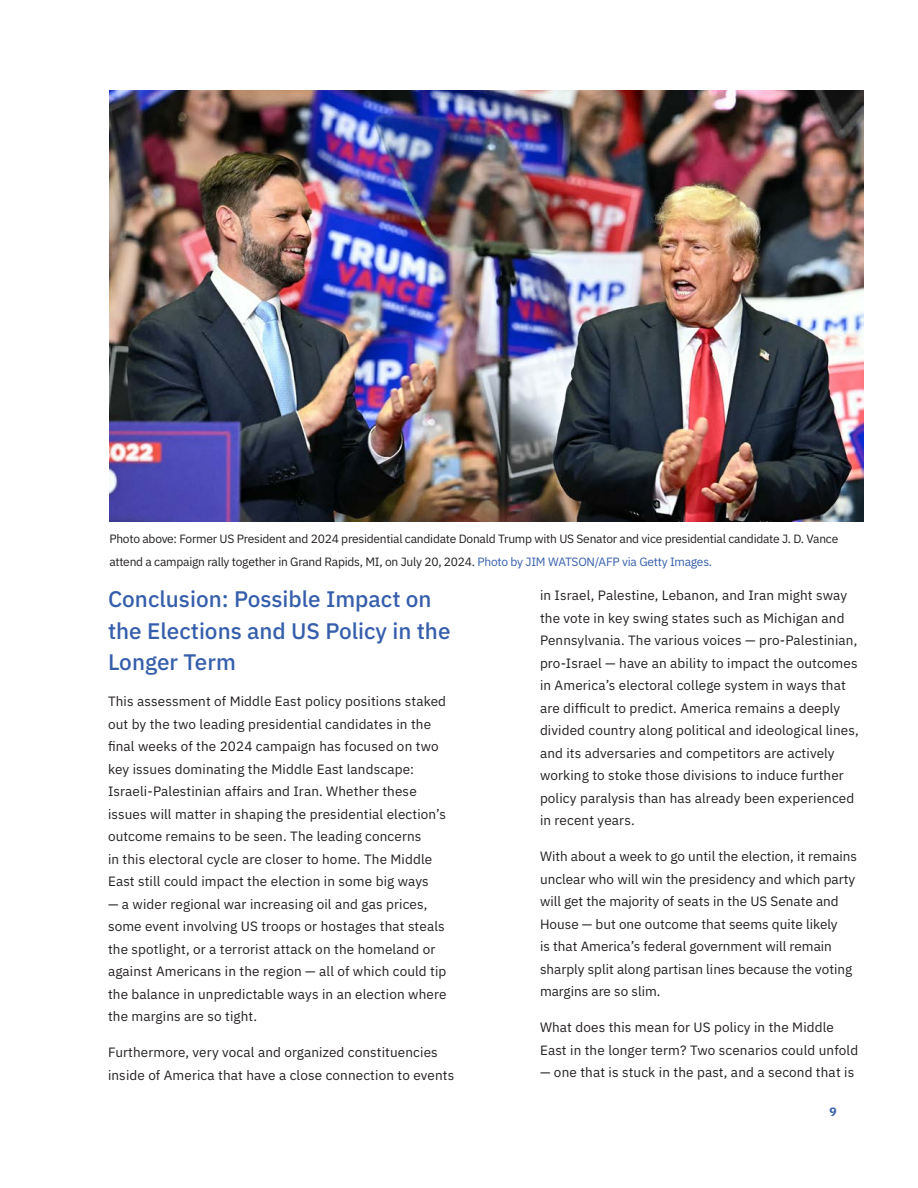
<style>
.page{position:relative;width:918px;height:1188px;background:#fff}
.page>*{position:absolute;margin:0;border:0;box-sizing:border-box;transform-origin:0 0}
.Subhead_-_1{font:500 22.5px/31.5px "IBM Plex Sans";color:#355eab}
.Paragraph_Style{font:13.5px/22.5px "IBM Plex Sans";letter-spacing:.01em;color:#231f20}
.Foot_Note{font:12px/22.5px "IBM Plex Sans";letter-spacing:-.02em;color:#231f20}
.t1{font:700 12px "IBM Plex Mono";color:#355eab}
.s1{color:#355eab}
</style>
<div class="page">
<img style="left:109px;top:90px;width:755px;height:432px">
<p class="Foot_Note" style="left:109px;top:527px;width:730px">Photo above: Former US President and 2024 presidential candidate Donald Trump with US Senator and vice presidential candidate J. D. Vance attend a campaign rally together in Grand Rapids, MI, on July 20, 2024. <span class="s1">Photo by JIM WATSON/AFP via Getty Images.</span></p>
<p class="Subhead_-_1" style="left:108px;top:582px;width:344px">Conclusion: Possible Impact on the Elections and US Policy in the<br>Longer Term</p>
<p class="Paragraph_Style" style="left:108px;top:689px;width:340px">This assessment of Middle East policy positions staked out by the two leading presidential candidates in the final weeks of the 2024 campaign has focused on two key issues dominating the Middle East landscape:<br>Israeli-Palestinian affairs and Iran. Whether these issues will matter in shaping the presidential election’s outcome remains to be seen. The leading concerns<br>in this electoral cycle are closer to home. The Middle East still could impact the election in some big ways</p>
<p class="Paragraph_Style" style="left:108px;top:892px;width:340px">— a wider regional war increasing oil and gas prices, some event involving US troops or hostages that steals the spotlight, or a terrorist attack on the homeland or against Americans in the region — all of which could tip the balance in unpredictable ways in an election where the margins are so tight.</p>
<p class="Paragraph_Style" style="left:108px;top:1040px;width:348px">Furthermore, very vocal and organized constituencies inside of America that have a close connection to events</p>
<p class="Paragraph_Style" style="left:540px;top:583px;width:320px">in Israel, Palestine, Lebanon, and Iran might sway the vote in key swing states such as Michigan and Pennsylvania. The various voices — pro-Palestinian, pro-Israel — have an ability to impact the outcomes in America’s electoral college system in ways that are difficult to predict. America remains a deeply divided country along political and ideological lines, and its adversaries and competitors are actively working to stoke those divisions to induce further policy paralysis than has already been experienced in recent years.</p>
<p class="Paragraph_Style" style="left:540px;top:844px;width:319px">With about a week to go until the election, it remains unclear who will win the presidency and which party will get the majority of seats in the US Senate and House — but one outcome that seems quite likely<br>is that America’s federal government will remain sharply split along partisan lines because the voting margins are so slim.</p>
<p class="Paragraph_Style" style="left:540px;top:1015px;width:320px">What does this mean for US policy in the Middle<br>East in the longer term? Two scenarios could unfold</p>
<p class="Paragraph_Style" style="left:540px;top:1060px;width:316px">— one that is stuck in the past, and a second that is</p>
<p class="t1" style="left:829px;top:1103px;width:9px">9</p>
</div>
